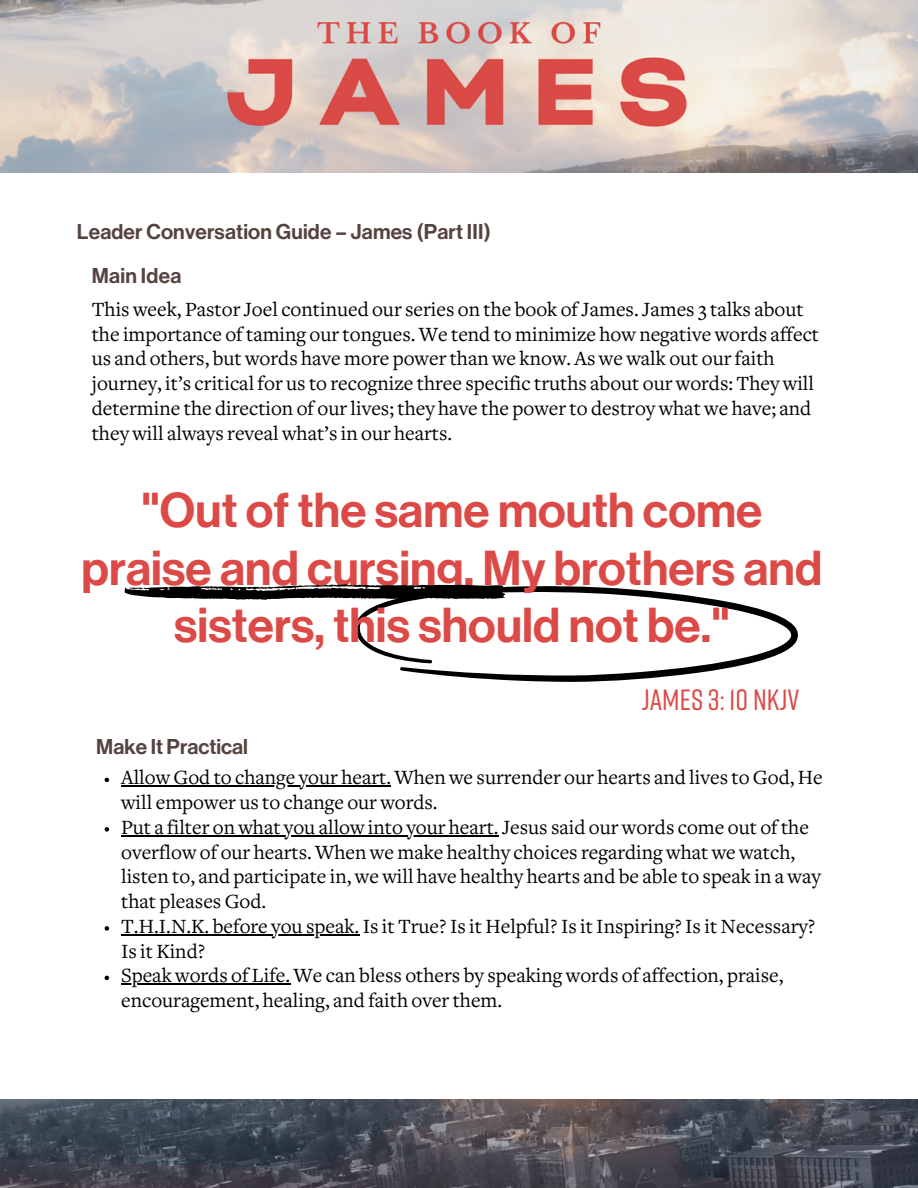
<style>
.page{position:relative;width:918px;height:1188px;background:#fff}
.page>*{position:absolute;margin:0;border:0;box-sizing:border-box;transform-origin:0 0}
.t1{font:48px/57.3px "Neue Haas Display Mediu";letter-spacing:.005em;color:#db4a46;text-align:center}
.t2{font:500 29.25px "Rift";color:#db4a46}
.t3{font:21px/24.8px "Freight Text";color:#000}
.t4{font:21px "Neue Haas Display Mediu";letter-spacing:.01em;color:#564340}
</style>
<div class="page">
<img style="left:0;top:0;width:918px;height:172px">
<img style="left:0;top:1100px;width:918px;height:88px">
<svg style="left:200px;top:785px;width:191px;height:1px"></svg>
<svg style="left:355px;top:586px;width:443px;height:96px"></svg>
<svg style="left:124px;top:584px;width:382px;height:16px"></svg>
<svg style="left:105px;top:778px;width:4px;height:4px"></svg>
<hr style="left:121px;top:786px;width:270px;height:1px;background:#000">
<svg style="left:105px;top:827px;width:4px;height:5px"></svg>
<hr style="left:121px;top:835px;width:378px;height:1px;background:#000">
<svg style="left:105px;top:926px;width:4px;height:5px"></svg>
<hr style="left:121px;top:934px;width:238px;height:1px;background:#000">
<svg style="left:105px;top:976px;width:4px;height:4px"></svg>
<hr style="left:121px;top:984px;width:169px;height:1px;background:#000">
<p class="t4" style="left:77px;top:222px;width:416px">Leader Conversation Guide – James (Part III)</p>
<p class="t4" style="left:92px;top:266px;width:91px">Main Idea</p>
<p class="t3" style="left:92px;top:299px;width:729px">This week, Pastor Joel continued our series on the book ofJames. James 3 talks about the importance of taming our tongues. We tend to minimize how negative words affect us and others, but words have more power than we know. As we walk out our faith journey, it’s critical for us to recognize three specific truths about our words: They will determine the direction of our lives; they have the power to destroy what we have; and they will always reveal what’s in our hearts.</p>
<p class="t1" style="left:82px;top:483px;width:742px">"Out of the same mouth come praise and cursing. My brothers and sisters, this should not be."</p>
<p class="t2" style="left:642px;top:682px;width:159px">JAMES 3: 10 NKJV</p>
<p class="t4" style="left:96px;top:737px;width:153px">Make It Practical</p>
<p class="t3" style="left:121px;top:767px;width:703px">Allow God to change your heart. When we surrender our hearts and lives to God, He will empower us to change our words.</p>
<p class="t3" style="left:121px;top:817px;width:701px">Put a filter on what you allow into your heart. Jesus said our words come out of the overflow of our hearts. When we make healthy choices regarding what we watch, listen to, and participate in, we will have healthy hearts and be able to speak in a way that pleases God.</p>
<p class="t3" style="left:121px;top:916px;width:696px">T.H.I.N.K. before you speak. Is it True? Is it Helpful? Is it Inspiring? Is it Necessary?<br>Is it Kind?</p>
<p class="t3" style="left:121px;top:965px;width:664px">Speak words of Life. We can bless others by speaking words of affection, praise, encouragement, healing, and faith over them.</p>
</div>
